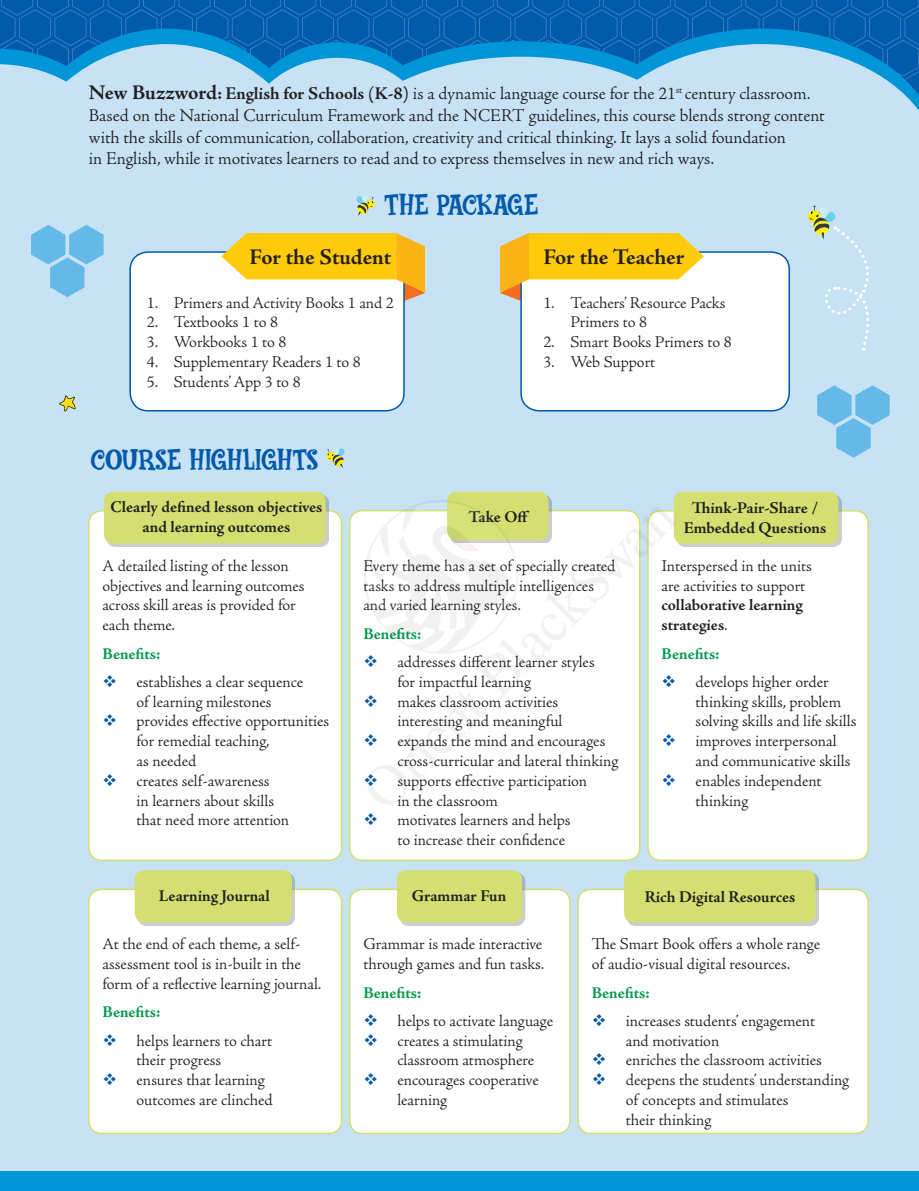
<style>
.page{position:relative;width:919px;height:1191px;background:#fff}
.page>*{position:absolute;margin:0;border:0;box-sizing:border-box;transform-origin:0 0}
.t1{font:58.5px "Times New Roman";color:#231f20}
.t2{font:30px "Popty Ping DEMO";letter-spacing:-.025em;color:#015aaa}
.t3{font:700 22.5px "Adobe Jenson Pro";letter-spacing:-.005em;color:#231f20}
.t4{font:300 18px/21.6px "Adobe Jenson Pro";letter-spacing:-.005em;color:#231f20}
.t5{font:300 16.5px/19.8px "Adobe Jenson Pro";letter-spacing:-.005em;color:#231f20}
.t6{font:700 16.5px/19.8px "Adobe Jenson Pro";letter-spacing:-.005em;color:#231f20;text-align:center}
.t7{font:700 16.5px "Adobe Jenson Pro";letter-spacing:-.005em;color:#00984a}
.s1{font-weight:700;font-size:21px}
.s2{font-weight:700}
.s3{color:#015aaa}
.s4{font-weight:300}
</style>
<div class="page">
<div style="left:0;top:0;width:918px;height:1191px;background:#c7e2f5"></div>
<div style="left:0;top:1171px;width:918px;height:20px;background:#0095d9"></div>
<div style="left:130px;top:252px;width:274px;height:159px;background:#fff;border-radius:18px"></div>
<div style="left:129px;top:251px;width:276px;height:160px;border:2px solid #015aaa;border-radius:18px"></div>
<svg style="left:221px;top:233px;width:204px;height:68px"></svg>
<div style="left:521px;top:252px;width:268px;height:159px;background:#fff;border-radius:18px"></div>
<div style="left:520px;top:251px;width:270px;height:160px;border:2px solid #015aaa;border-radius:18px"></div>
<svg style="left:500px;top:233px;width:203px;height:68px"></svg>
<div style="left:648px;top:511px;width:220px;height:349px;background:#fff;border-radius:13px"></div>
<div style="left:647px;top:510px;width:221px;height:351px;border:2px solid #d3e071;border-radius:13px"></div>
<div style="left:676px;top:495px;width:165px;height:52px;background:#231f20;opacity:.22"></div>
<div style="left:674px;top:492px;width:163px;height:51px;background:#d3e071;border-radius:9px"></div>
<div style="left:673px;top:492px;width:165px;height:52px;border:2px solid #d3e071;border-radius:9px"></div>
<div style="left:89px;top:511px;width:252px;height:349px;background:#fff;border-radius:13px"></div>
<div style="left:88px;top:510px;width:254px;height:351px;border:2px solid #d3e071;border-radius:13px"></div>
<div style="left:107px;top:495px;width:222px;height:52px;background:#231f20;opacity:.22"></div>
<div style="left:105px;top:492px;width:220px;height:51px;background:#d3e071;border-radius:9px"></div>
<div style="left:104px;top:492px;width:222px;height:52px;border:2px solid #d3e071;border-radius:9px"></div>
<div style="left:350px;top:511px;width:289px;height:349px;background:#fff;border-radius:13px"></div>
<div style="left:349px;top:510px;width:291px;height:351px;border:2px solid #d3e071;border-radius:13px"></div>
<div style="left:578px;top:889px;width:290px;height:244px;background:#fff;border-radius:13px"></div>
<div style="left:577px;top:889px;width:291px;height:245px;border:2px solid #d3e071;border-radius:13px"></div>
<div style="left:627px;top:873px;width:191px;height:52px;background:#231f20;opacity:.22"></div>
<div style="left:624px;top:871px;width:190px;height:50px;background:#d3e071;border-radius:9px"></div>
<div style="left:624px;top:870px;width:191px;height:52px;border:2px solid #d3e071;border-radius:9px"></div>
<div style="left:89px;top:889px;width:252px;height:244px;background:#fff;border-radius:13px"></div>
<div style="left:88px;top:889px;width:254px;height:245px;border:2px solid #d3e071;border-radius:13px"></div>
<div style="left:138px;top:873px;width:157px;height:52px;background:#231f20;opacity:.22"></div>
<div style="left:135px;top:871px;width:156px;height:50px;background:#d3e071;border-radius:9px"></div>
<div style="left:135px;top:870px;width:157px;height:52px;border:2px solid #d3e071;border-radius:9px"></div>
<div style="left:350px;top:889px;width:220px;height:244px;background:#fff;border-radius:13px"></div>
<div style="left:349px;top:889px;width:221px;height:245px;border:2px solid #d3e071;border-radius:13px"></div>
<div style="left:400px;top:873px;width:125px;height:52px;background:#231f20;opacity:.22"></div>
<div style="left:397px;top:871px;width:124px;height:50px;background:#d3e071;border-radius:9px"></div>
<div style="left:397px;top:870px;width:125px;height:52px;border:2px solid #d3e071;border-radius:9px"></div>
<svg style="left:326px;top:448px;width:19px;height:20px"></svg>
<svg style="left:356px;top:196px;width:19px;height:20px"></svg>
<svg style="left:31px;top:225px;width:73px;height:72px"></svg>
<svg style="left:817px;top:385px;width:72px;height:73px"></svg>
<svg style="left:59px;top:395px;width:17px;height:17px"></svg>
<svg style="left:807px;top:205px;width:63px;height:146px"></svg>
<svg style="left:0;top:0;width:919px;height:95px"></svg>
<svg style="left:335px;top:491px;width:212px;height:192px"></svg>
<svg style="left:453px;top:532px;width:26px;height:26px"></svg>
<p class="t4" style="left:89px;top:83px;width:737px"><span class="s1">New Buzzword</span><span class="s2">: English for Schools (K-8)</span> is a dynamic language course for the 21<sup>st</sup> century classroom.<br>Based on the National Curriculum Framework and the NCERT guidelines, this course blends strong content with the skills of communication, collaboration, creativity and critical thinking. It lays a solid foundation<br>in English, while it motivates learners to read and to express themselves in new and rich ways.</p>
<h2 class="t2" style="left:384px;top:188px;width:156px">THE PACKAGE</h2>
<h3 class="t3" style="left:249px;top:244px;width:143px">For the Student</h3>
<p class="t5" style="left:147px;top:293px;width:248px">1. Primers and Activity Books 1 and 2</p>
<p class="t5" style="left:147px;top:313px;width:133px">2. Textbooks 1 to 8</p>
<p class="t5" style="left:147px;top:332px;width:141px">3. Workbooks 1 to 8</p>
<p class="t5" style="left:147px;top:352px;width:215px">4. Supplementary Readers 1 to 8</p>
<p class="t5" style="left:147px;top:372px;width:155px">5. Students’ App 3 to 8</p>
<h3 class="t3" style="left:543px;top:244px;width:143px">For the Teacher</h3>
<p class="t5" style="left:570px;top:293px;width:157px;text-indent:-27px">1. Teachers’ Resource Packs<br>Primers to 8</p>
<p class="t5" style="left:543px;top:332px;width:190px">2. Smart Books Primers to 8</p>
<p class="t5" style="left:543px;top:352px;width:113px">3. Web Support</p>
<h2 class="t2" style="left:90px;top:443px;width:229px">COURSE HIGHLIGHTS</h2>
<p class="t6" style="left:110px;top:497px;width:213px">Clearly defined lesson objectives and learning outcomes</p>
<p class="t5" style="left:102px;top:556px;width:204px">A detailed listing of the lesson objectives and learning outcomes across skill areas is provided for each theme.</p>
<p class="t7" style="left:102px;top:644px;width:59px">Benefits:</p>
<p class="t5" style="left:102px;top:672px;width:202px;text-align:center"><span class="s3">❖</span> establishes a clear sequence of learning milestones</p>
<p class="t5" style="left:136px;top:712px;width:194px;text-indent:-34px"><span class="s3">❖</span> provides effective opportunities for remedial teaching,<br>as needed</p>
<p class="t5" style="left:136px;top:771px;width:154px;text-indent:-34px"><span class="s3">❖</span> creates self-awareness<br>in learners about skills that need more attention</p>
<p class="t6" style="left:159px;top:887px;width:112px">Learning Journal</p>
<p class="t5" style="left:102px;top:935px;width:220px">At the end of each theme, a self&shy;assessment tool is in-built in the form of a reflective learning journal.</p>
<p class="t7" style="left:102px;top:1003px;width:59px">Benefits:</p>
<p class="t5" style="left:136px;top:1031px;width:137px;text-indent:-34px"><span class="s3">❖</span> helps learners to chart their progress</p>
<p class="t5" style="left:136px;top:1070px;width:138px;text-indent:-34px"><span class="s3">❖</span> ensures that learning outcomes are clinched</p>
<h1 class="t1" style="left:353px;top:781px;width:416px;rotate:-45deg">Orient BlackSwan</h1>
<p class="t6" style="left:683px;top:498px;width:144px">Think-Pair-Share /<br>Embedded Questions</p>
<p class="t5" style="left:661px;top:556px;width:152px">Interspersed in the units are activities to support</p>
<p class="t6" style="left:661px;top:596px;width:143px;text-align:left">collaborative learning strategies<span class="s4">.</span></p>
<p class="t7" style="left:661px;top:644px;width:59px">Benefits:</p>
<p class="t5" style="left:695px;top:672px;width:162px;text-indent:-34px"><span class="s3">❖</span> develops higher order thinking skills, problem solving skills and life skills</p>
<p class="t5" style="left:695px;top:731px;width:156px;text-indent:-34px"><span class="s3">❖</span> improves interpersonal and communicative skills</p>
<p class="t5" style="left:695px;top:771px;width:128px;text-indent:-34px"><span class="s3">❖</span> enables independent thinking</p>
<p class="t6" style="left:468px;top:507px;width:62px">Take Off</p>
<p class="t5" style="left:363px;top:556px;width:253px">Every theme has a set of specially created tasks to address multiple intelligences and varied learning styles.</p>
<p class="t7" style="left:363px;top:624px;width:59px">Benefits:</p>
<p class="t5" style="left:397px;top:652px;width:199px;text-indent:-34px"><span class="s3">❖</span> addresses different learner styles for impactful learning</p>
<p class="t5" style="left:363px;top:692px;width:201px;text-align:right"><span class="s3">❖</span> makes classroom activities interesting and meaningful</p>
<p class="t5" style="left:397px;top:731px;width:222px;text-indent:-34px"><span class="s3">❖</span> expands the mind and encourages cross-curricular and lateral thinking</p>
<p class="t5" style="left:397px;top:771px;width:191px;text-indent:-34px"><span class="s3">❖</span> supports effective participation in the classroom</p>
<p class="t5" style="left:397px;top:811px;width:175px;text-indent:-34px"><span class="s3">❖</span> motivates learners and helps to increase their confidence</p>
<p class="t6" style="left:412px;top:887px;width:96px">Grammar Fun</p>
<p class="t5" style="left:363px;top:935px;width:182px">Grammar is made interactive through games and fun tasks.</p>
<p class="t7" style="left:363px;top:983px;width:59px">Benefits:</p>
<p class="t5" style="left:363px;top:1011px;width:191px"><span class="s3">❖</span> helps to activate language</p>
<p class="t5" style="left:397px;top:1031px;width:138px;text-indent:-34px"><span class="s3">❖</span> creates a stimulating classroom atmosphere</p>
<p class="t5" style="left:397px;top:1070px;width:143px;text-indent:-34px"><span class="s3">❖</span> encourages cooperative learning</p>
<p class="t6" style="left:644px;top:887px;width:152px">Rich Digital Resources</p>
<p class="t5" style="left:591px;top:935px;width:230px">The Smart Book offers a whole range of audio-visual digital resources.</p>
<p class="t7" style="left:591px;top:983px;width:59px">Benefits:</p>
<p class="t5" style="left:625px;top:1011px;width:191px;text-indent:-34px"><span class="s3">❖</span> increases students’ engagement and motivation</p>
<p class="t5" style="left:591px;top:1051px;width:232px"><span class="s3">❖</span> enriches the classroom activities</p>
<p class="t5" style="left:625px;top:1070px;width:225px;text-indent:-34px"><span class="s3">❖</span> deepens the students’ understanding of concepts and stimulates<br>their thinking</p>
</div>
